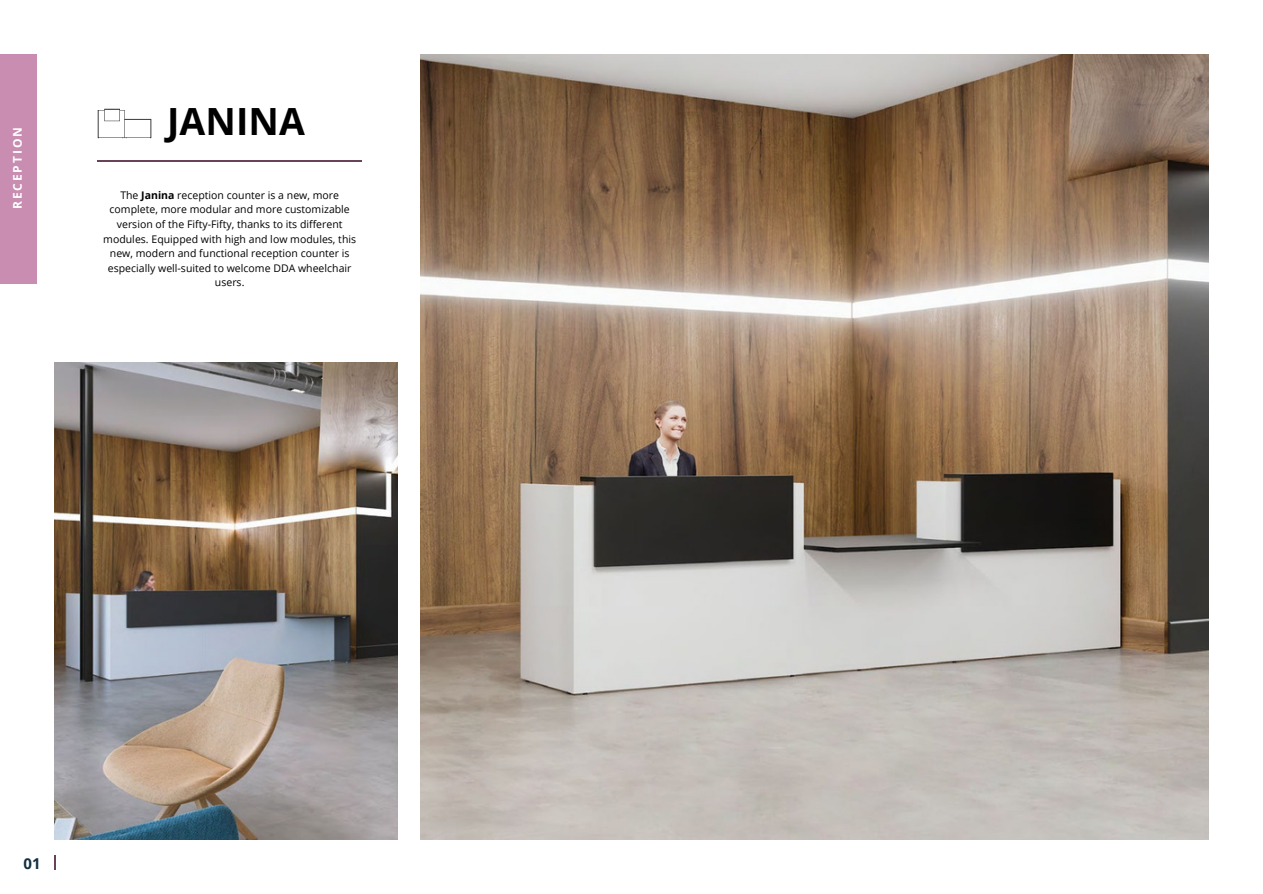
<style>
.page{position:relative;width:1263px;height:894px;background:#fff}
.page>*{position:absolute;margin:0;border:0;box-sizing:border-box;transform-origin:0 0}
.t1{font:700 37.5px "Open Sans";letter-spacing:.005em;color:#000}
.t2{font:700 15px "Open Sans";color:#112f3f}
.t3{font:700 12px "Open Sans";letter-spacing:.16em;color:#fff}
.t4{font:10.5px/14.5px "Open Sans";color:#000;text-align:center}
.s1{font-weight:700}
</style>
<div class="page">
<div style="left:0;top:54px;width:36px;height:230px;background:#c88db1"></div>
<svg style="left:54px;top:855px;width:2px;height:14px"></svg>
<img style="left:421px;top:54px;width:787px;height:785px">
<img style="left:55px;top:362px;width:343px;height:477px">
<hr style="left:97px;top:160px;width:264px;height:1px;background:#684259">
<img style="left:97px;top:108px;width:55px;height:31px">
<p class="t3" style="left:9px;top:209px;width:84px;rotate:-90deg">RECEPTION</p>
<p class="t1" style="left:167px;top:95px;width:139px">JANINA</p>
<p class="t4" style="left:103px;top:187px;width:254px">The <span class="s1">Janina</span> reception counter is a new, more complete, more modular and more customizable version of the Fifty-Fifty, thanks to its different modules. Equipped with high and low modules, this new, modern and functional reception counter is especially well-suited to welcome DDA wheelchair users.</p>
<p class="t2" style="left:24px;top:852px;width:19px">01</p>
</div>
